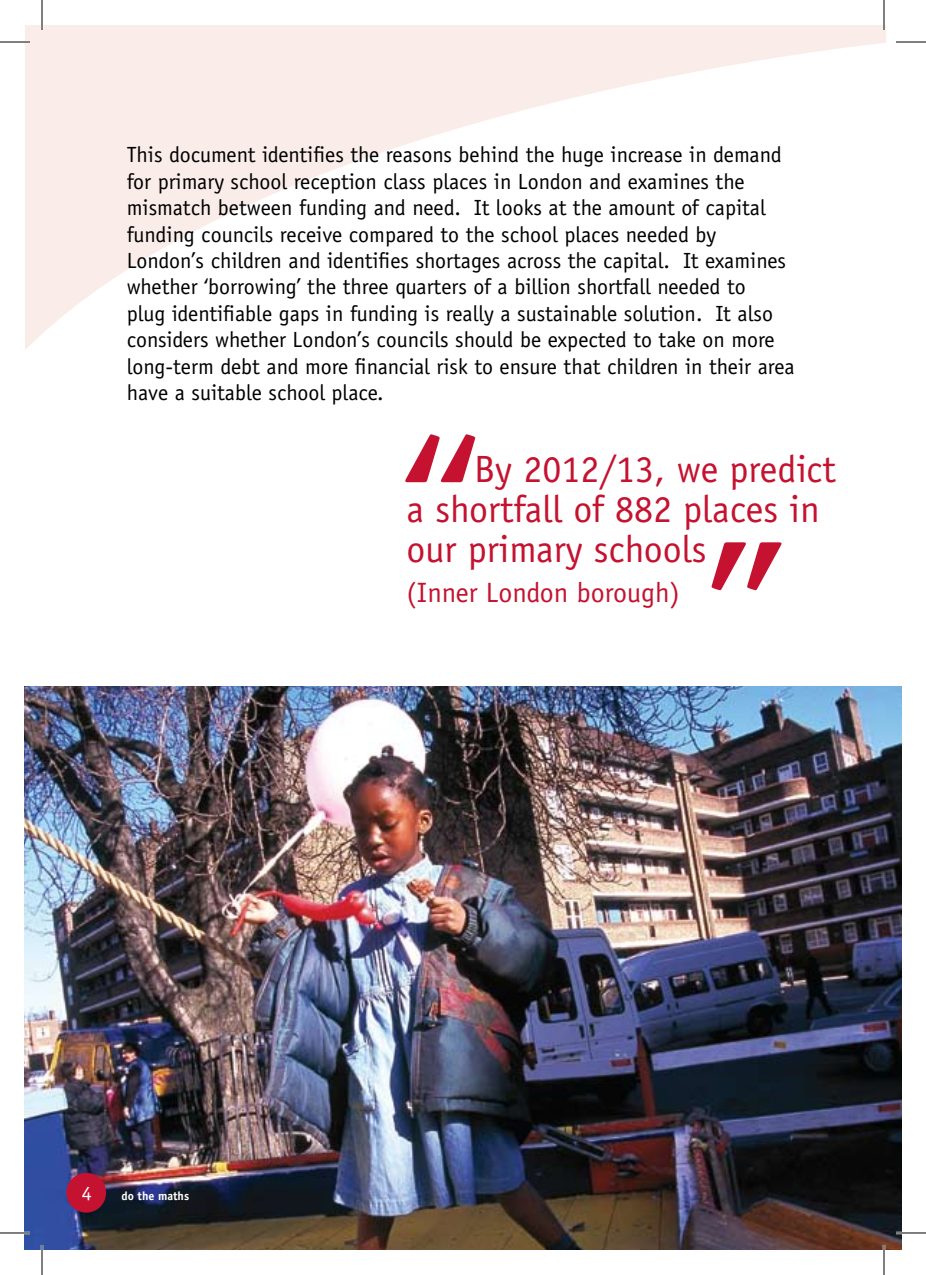
<style>
.page{position:relative;width:926px;height:1275px;background:#fff}
.page>*{position:absolute;margin:0;border:0;box-sizing:border-box;transform-origin:0 0}
.t1{font:202px "Officina Sans";color:#c41230}
.t2{font:38px/40px "Officina Sans";color:#c41230}
.t3{font:28px "Officina Sans";color:#c41230}
.t4{font:22px/26.4px "Officina Sans";color:#000}
.t5{font:20px "Officina Sans";color:#fff}
.t6{font:700 12px "Officina Sans";color:#fff}
</style>
<div class="page">
<img style="left:25px;top:686px;width:876px;height:564px">
<svg style="left:25px;top:25px;width:861px;height:325px"></svg>
<div style="left:66px;top:1173px;width:40px;height:39px;background:#c41230;border-radius:50%"></div>
<hr style="left:0;top:41px;width:30px;height:2px;background:#fff">
<hr style="left:0;top:1231px;width:30px;height:3px;background:#fff">
<hr style="left:896px;top:1231px;width:30px;height:3px;background:#fff">
<hr style="left:41px;top:0;width:2px;height:30px;background:#fff">
<hr style="left:41px;top:1245px;width:2px;height:30px;background:#fff">
<hr style="left:883px;top:0;width:2px;height:30px;background:#fff">
<hr style="left:883px;top:1245px;width:2px;height:30px;background:#fff">
<hr style="left:0;top:42px;width:30px;height:1px;background:#000">
<hr style="left:896px;top:42px;width:30px;height:1px;background:#000">
<hr style="left:0;top:1232px;width:30px;height:1px;background:#000">
<hr style="left:896px;top:1232px;width:30px;height:1px;background:#000">
<hr style="left:42px;top:0;width:1px;height:30px;background:#000">
<hr style="left:42px;top:1245px;width:1px;height:30px;background:#000">
<hr style="left:884px;top:0;width:1px;height:30px;background:#000">
<hr style="left:884px;top:1245px;width:1px;height:30px;background:#000">
<p class="t4" style="left:127px;top:142px;width:669px">This document identifies the reasons behind the huge increase in demand for primary school reception class places in London and examines the mismatch between funding and need. It looks at the amount of capital funding councils receive compared to the school places needed by London’s children and identifies shortages across the capital. It examines whether ‘borrowing’ the three quarters of a billion shortfall needed to<br>plug identifiable gaps in funding is really a sustainable solution. It also considers whether London’s councils should be expected to take on more long-term debt and more financial risk to ensure that children in their area have a suitable school place.</p>
<h1 class="t1" style="left:399px;top:393px;width:84px">“</h1>
<h2 class="t2" style="left:407px;top:449px;width:431px;text-indent:67px">By 2012/13, we predict a shortfall of 882 places in our primary schools</h2>
<h1 class="t1" style="left:787px;top:632px;width:84px;rotate:-180deg">“</h1>
<p class="t3" style="left:407px;top:576px;width:275px">(Inner London borough)</p>
<p class="t5" style="left:82px;top:1181px;width:11px">4</p>
<p class="t6" style="left:122px;top:1188px;width:69px">do the maths</p>
</div>
